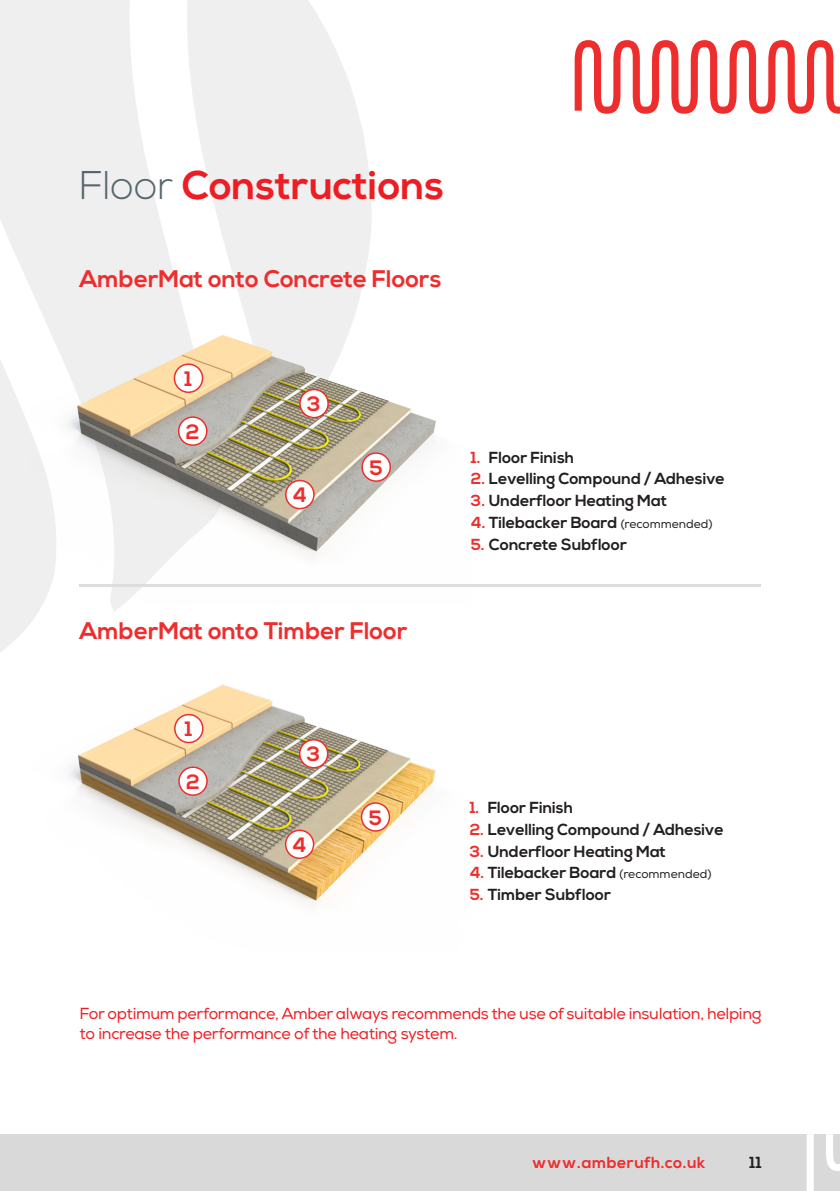
<style>
.page{position:relative;width:840px;height:1191px;background:#fff}
.page>*{position:absolute;margin:0;border:0;box-sizing:border-box;transform-origin:0 0}
.t1{font:700 40px "Nexa";color:#ee1d23}
.t2{font:700 24px "Nexa";color:#ee2d2d}
.t3{font:700 20.8px "Nexa";color:#ee2d2d}
.t4{font:700 16px "Nexa";color:#231f20}
.t5{font:16px/20px "Nexa";letter-spacing:-.02em;color:#ee1d23}
.t6{font:700 16px "Nexa";letter-spacing:.025em;color:#ee2d2d}
.s1{font-weight:300;color:#56666e}
.s2{color:#ee2d2d}
.s3{font-weight:400;font-size:12px}
</style>
<div class="page">
<svg style="left:57px;top:0;width:125px;height:611px;fill:#efefef"></svg>
<svg style="left:0;top:0;width:57px;height:652px"></svg>
<svg style="left:187px;top:0;width:185px;height:305px;fill:#efefef"></svg>
<svg style="left:574px;top:40px;width:265px;height:74px"></svg>
<div style="left:0;top:1134px;width:839px;height:57px;background:#d9d9da"></div>
<svg style="left:806px;top:1134px;width:33px;height:57px"></svg>
<hr style="left:79px;top:584px;width:681px;height:2px;background:#dcdddf">
<img style="left:30px;top:305px;width:440px;height:300px">
<div style="left:300px;top:389px;width:28px;height:28px;background:#fff;border-radius:50%"></div>
<div style="left:299px;top:389px;width:29px;height:29px;border:1px solid #ee2d2d;border-radius:50%"></div>
<div style="left:178px;top:417px;width:29px;height:28px;background:#fff;border-radius:50%"></div>
<div style="left:178px;top:416px;width:29px;height:30px;border:1px solid #ee2d2d;border-radius:50%"></div>
<div style="left:286px;top:480px;width:28px;height:28px;background:#fff;border-radius:50%"></div>
<div style="left:285px;top:480px;width:29px;height:29px;border:1px solid #ee2d2d;border-radius:50%"></div>
<div style="left:362px;top:453px;width:28px;height:28px;background:#fff;border-radius:50%"></div>
<div style="left:361px;top:452px;width:30px;height:30px;border:1px solid #ee2d2d;border-radius:50%"></div>
<div style="left:174px;top:364px;width:28px;height:28px;background:#fff;border-radius:50%"></div>
<div style="left:174px;top:363px;width:29px;height:30px;border:1px solid #ee2d2d;border-radius:50%"></div>
<img style="left:69px;top:684px;width:367px;height:222px">
<div style="left:175px;top:714px;width:28px;height:28px;background:#fff;border-radius:50%"></div>
<div style="left:174px;top:714px;width:29px;height:29px;border:1px solid #ee2d2d;border-radius:50%"></div>
<div style="left:299px;top:740px;width:28px;height:27px;background:#fff;border-radius:50%"></div>
<div style="left:299px;top:739px;width:29px;height:29px;border:1px solid #ee2d2d;border-radius:50%"></div>
<div style="left:179px;top:767px;width:28px;height:28px;background:#fff;border-radius:50%"></div>
<div style="left:178px;top:766px;width:30px;height:30px;border:1px solid #ee2d2d;border-radius:50%"></div>
<div style="left:285px;top:830px;width:28px;height:28px;background:#fff;border-radius:50%"></div>
<div style="left:285px;top:829px;width:29px;height:30px;border:1px solid #ee2d2d;border-radius:50%"></div>
<div style="left:361px;top:803px;width:28px;height:28px;background:#fff;border-radius:50%"></div>
<div style="left:360px;top:802px;width:30px;height:29px;border:1px solid #ee2d2d;border-radius:50%"></div>
<p class="t1" style="left:79px;top:162px;width:366px"><span class="s1">Floor</span> Constructions</p>
<p class="t2" style="left:79px;top:265px;width:363px">AmberMat onto Concrete Floors</p>
<p class="t3" style="left:184px;top:367px;width:9px">1</p>
<p class="t3" style="left:186px;top:420px;width:15px">2</p>
<p class="t3" style="left:307px;top:392px;width:15px">3</p>
<p class="t3" style="left:292px;top:483px;width:16px">4</p>
<p class="t3" style="left:369px;top:455px;width:15px">5</p>
<p class="t2" style="left:79px;top:617px;width:329px">AmberMat onto Timber Floor</p>
<p class="t3" style="left:185px;top:717px;width:9px">1</p>
<p class="t3" style="left:186px;top:769px;width:15px">2</p>
<p class="t3" style="left:307px;top:742px;width:15px">3</p>
<p class="t3" style="left:292px;top:833px;width:16px">4</p>
<p class="t3" style="left:369px;top:805px;width:15px">5</p>
<p class="t4" style="left:470px;top:448px;width:105px"><span class="s2">1.</span> Floor Finish</p>
<p class="t4" style="left:470px;top:469px;width:255px"><span class="s2">2.</span> Levelling Compound / Adhesive</p>
<p class="t4" style="left:470px;top:491px;width:198px"><span class="s2">3.</span> Underfloor Heating Mat</p>
<p class="t4" style="left:470px;top:513px;width:243px"><span class="s2">4.</span> Tilebacker Board <span class="s3">(recommended)</span></p>
<p class="t4" style="left:470px;top:535px;width:157px"><span class="s2">5.</span> Concrete Subfloor</p>
<p class="t4" style="left:469px;top:798px;width:105px"><span class="s2">1.</span> Floor Finish</p>
<p class="t4" style="left:469px;top:820px;width:255px"><span class="s2">2.</span> Levelling Compound / Adhesive</p>
<p class="t4" style="left:469px;top:842px;width:198px"><span class="s2">3.</span> Underfloor Heating Mat</p>
<p class="t4" style="left:469px;top:863px;width:243px"><span class="s2">4.</span> Tilebacker Board <span class="s3">(recommended)</span></p>
<p class="t4" style="left:469px;top:885px;width:143px"><span class="s2">5.</span> Timber Subfloor</p>
<p class="t5" style="left:79px;top:1003px;width:683px">For optimum performance, Amber always recommends the use of suitable insulation, helping to increase the performance of the heating system.</p>
<p class="t6" style="left:532px;top:1152px;width:175px">www.amberufh.co.uk</p>
<p class="t4" style="left:749px;top:1152px;width:14px">11</p>
</div>
